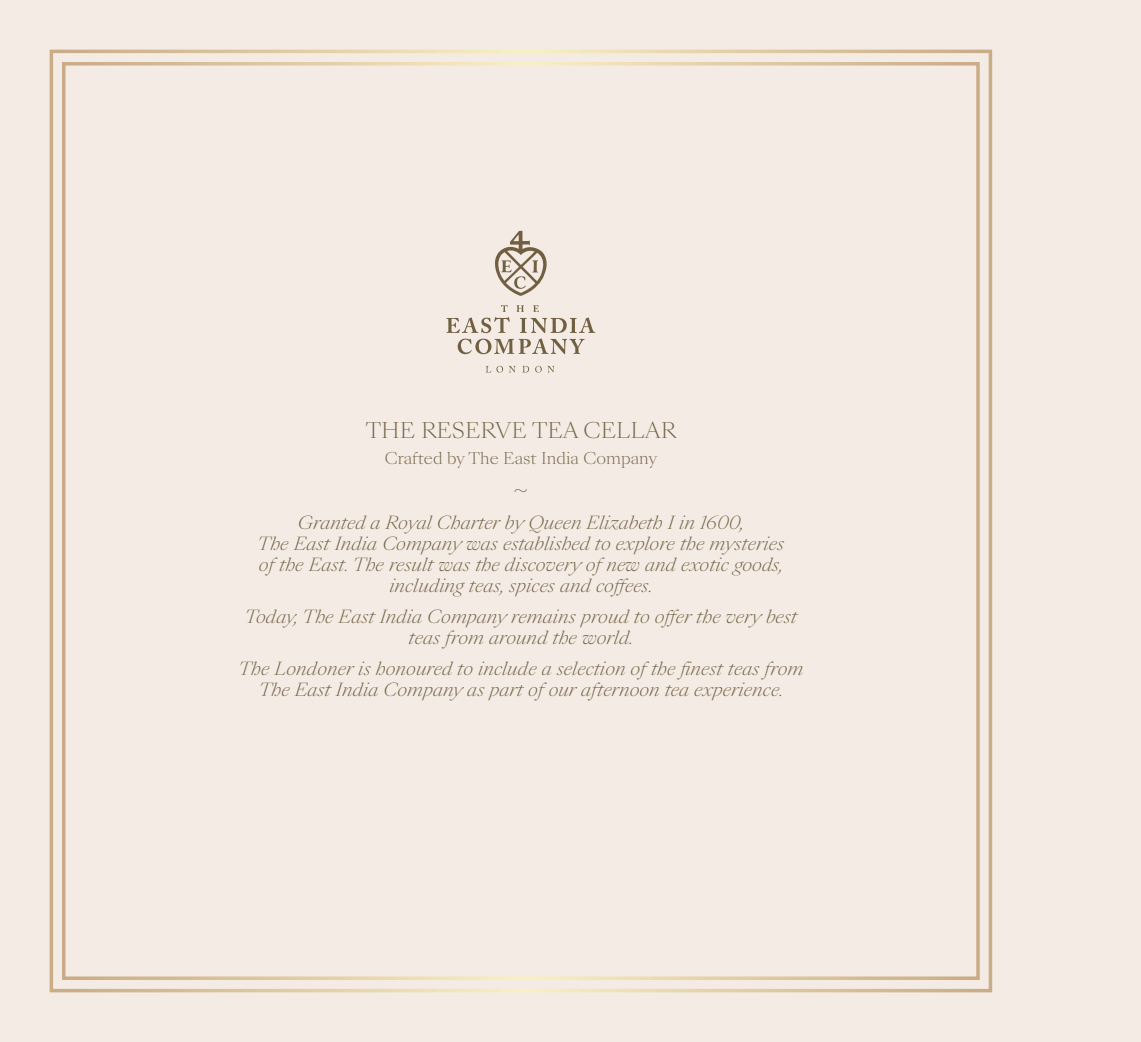
<style>
.page{position:relative;width:1141px;height:1042px;background:#f3ebe4}
.page>*{position:absolute;margin:0;border:0;box-sizing:border-box;transform-origin:0 0}
.t1{font:300 24.5px "Sang Bleu Kingdom";color:#715f41}
.Tea_-_Heading{font:300 21px "Sang Bleu Kingdom";color:#715f41}
.Tea_-_description{font:italic 300 17.5px/21px "Sang Bleu Kingdom";color:#715f41;text-align:center}
.Tea_-_subheading{font:300 15.75px "Sang Bleu Kingdom";color:#715f41}
</style>
<div class="page">
<svg style="left:446px;top:305px;width:149px;height:49px"></svg>
<svg style="left:486px;top:366px;width:17px;height:7px"></svg>
<svg style="left:509px;top:366px;width:7px;height:7px"></svg>
<svg style="left:522px;top:365px;width:32px;height:8px"></svg>
<svg style="left:495px;top:231px;width:52px;height:65px"></svg>
<div style="left:50px;top:50px;width:942px;height:942px;border:4px solid #fff"></div>
<div style="left:62px;top:62px;width:918px;height:918px;border:4px solid #fff"></div>
<p class="Tea_-_Heading" style="left:366px;top:416px;width:312px">THE RESERVE TEA CELLAR</p>
<p class="Tea_-_subheading" style="left:385px;top:447px;width:274px">Crafted by The East India Company</p>
<p class="t1" style="left:513px;top:471px;width:17px">~</p>
<p class="Tea_-_description" style="left:258px;top:513px;width:528px">Granted a Royal Charter by Queen Elizabeth I in 1600,<br>The East India Company was established to explore the mysteries of the East. The result was the discovery of new and exotic goods, including teas, spices and coffees.</p>
<p class="Tea_-_description" style="left:245px;top:607px;width:554px">Today, The East India Company remains proud to offer the very best teas from around the world.</p>
<p class="Tea_-_description" style="left:238px;top:659px;width:567px">The Londoner is honoured to include a selection of the finest teas from<br>The East India Company as part of our afternoon tea experience.</p>
</div>
